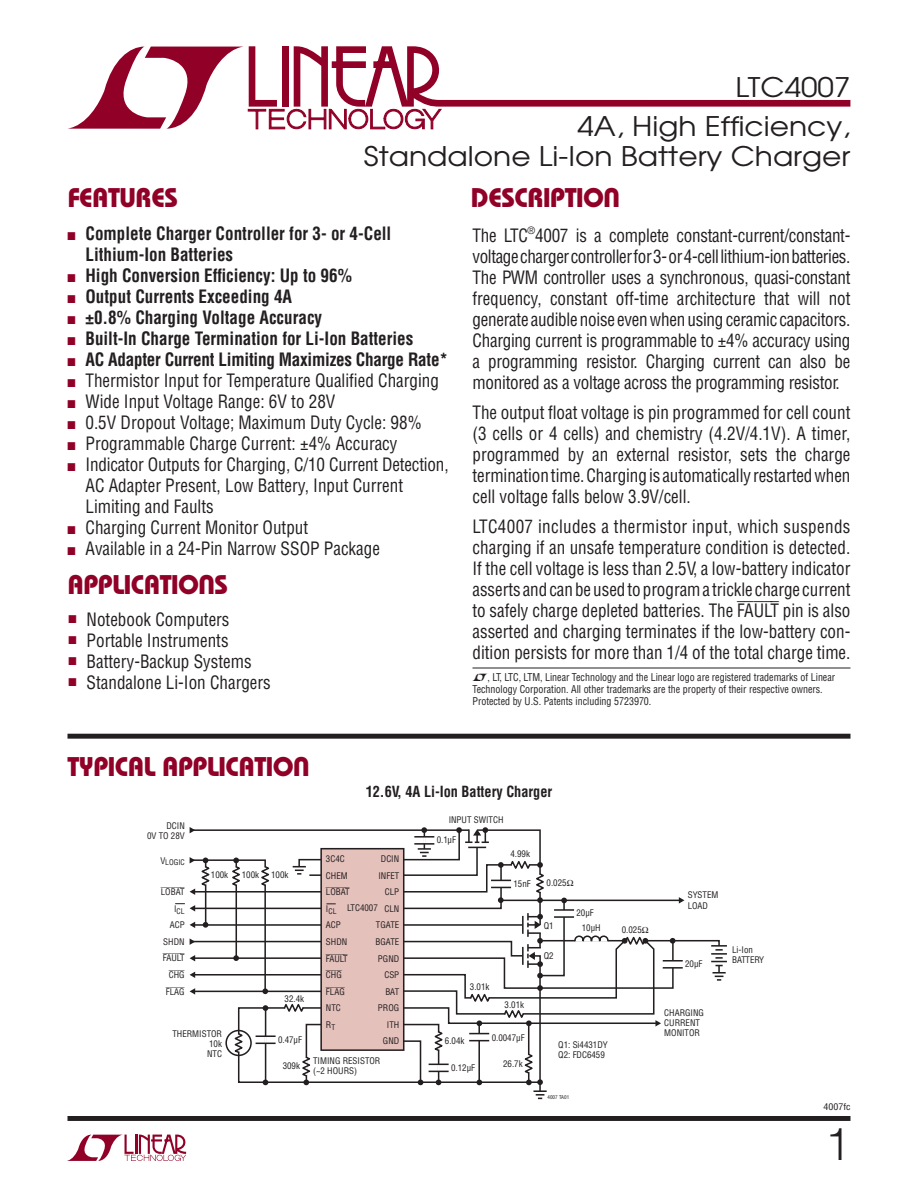
<style>
.page{position:relative;width:918px;height:1188px;background:#fff}
.page>*{position:absolute;margin:0;border:0;box-sizing:border-box;transform-origin:0 0}
.t1{font:300 45px "Helvetica";color:#231f20}
.t2{font:27px/30px "Avant Garde";color:#231f20;text-align:right;scale:1.1 1}
.t3{font:27px "Linear Bauhaus";letter-spacing:-.02em;color:#900027}
.t4{font:18px/21px "Linear Helv Cond";color:#231f20;text-align:justify;scale:.95 1}
.t5{font:700 18px/21px "Linear Helv Cond";color:#231f20;scale:.95 1}
.t6{font:700 15px "Linear Helv Cond";color:#231f20;scale:.95 1}
.t7{font:10.5px/12px "Linear Helv Cond";color:#231f20;scale:.95 1}
.t8{font:9px "Linear Helv Cond";color:#231f20;scale:1.1 1}
.t9{font:8.85px/16.5px "Linear Helv Cond";color:#231f20}
.t10{font:8.85px/16.5px "Linear Helv Cond Ovr";color:#231f20}
.t11{font:7.65px "Linear Helv Cond";color:#231f20}
.t12{font:5.1px "Linear Helv Cond";color:#231f20}
.s1{color:#900027}
.s2{font-family:"Linear Helv Cond Ovr"}
</style>
<div class="page">
<svg style="left:67px;top:1135px;width:119px;height:26px"></svg>
<div style="left:68px;top:1116px;width:782px;height:5px;background:#231f20"></div>
<svg style="left:68px;top:46px;width:782px;height:83px"></svg>
<div style="left:68px;top:734px;width:782px;height:5px;background:#231f20"></div>
<svg style="left:175px;top:827px;width:552px;height:272px"></svg>
<hr style="left:472px;top:668px;width:378px;height:1px;background:#231f20">
<h2 class="t2" style="left:736px;top:75px;width:106px">LTC4007</h2>
<h2 class="t3" style="left:68px;top:188px;width:112px">FEATURES</h2>
<h2 class="t2" style="left:364px;top:114px;width:444px">4A, High Efficiency,<br>Standalone Li-Ion Battery Charger</h2>
<h2 class="t3" style="left:471px;top:188px;width:151px">DESCRIPTION</h2>
<p class="t5" style="left:85px;top:225px;width:324px;text-indent:-18px"><span class="s1">■</span> Complete Charger Controller for 3- or 4-Cell<br>Lithium-Ion Batteries</p>
<p class="t5" style="left:68px;top:267px;width:301px"><span class="s1">■</span> High Conversion Efficiency: Up to 96%</p>
<p class="t5" style="left:68px;top:288px;width:238px"><span class="s1">■</span> Output Currents Exceeding 4A</p>
<p class="t5" style="left:68px;top:309px;width:270px"><span class="s1">■</span> ±0.8% Charging Voltage Accuracy</p>
<p class="t5" style="left:68px;top:330px;width:366px"><span class="s1">■</span> Built-In Charge Termination for Li-Ion Batteries</p>
<p class="t5" style="left:68px;top:351px;width:402px"><span class="s1">■</span> AC Adapter Current Limiting Maximizes Charge Rate*</p>
<p class="t4" style="left:68px;top:372px;width:393px"><span class="s1">■</span> Thermistor Input for Temperature Qualified Charging</p>
<p class="t4" style="left:68px;top:393px;width:284px"><span class="s1">■</span> Wide Input Voltage Range: 6V to 28V</p>
<p class="t4" style="left:68px;top:414px;width:375px"><span class="s1">■</span> 0.5V Dropout Voltage; Maximum Duty Cycle: 98%</p>
<p class="t4" style="left:68px;top:435px;width:349px"><span class="s1">■</span> Programmable Charge Current: ±4% Accuracy</p>
<p class="t4" style="left:85px;top:456px;width:384px;text-align:left;text-indent:-18px"><span class="s1">■</span> Indicator Outputs for Charging, C/10 Current Detection,<br>AC Adapter Present, Low Battery, Input Current<br>Limiting and Faults</p>
<p class="t4" style="left:68px;top:519px;width:255px"><span class="s1">■</span> Charging Current Monitor Output</p>
<p class="t4" style="left:68px;top:540px;width:330px"><span class="s1">■</span> Available in a 24-Pin Narrow SSOP Package</p>
<h2 class="t3" style="left:68px;top:575px;width:162px">APPLICATIONS</h2>
<p class="t4" style="left:69px;top:611px;width:171px"><sup>■</sup> Notebook Computers</p>
<p class="t4" style="left:69px;top:632px;width:170px"><sup>■</sup> Portable Instruments</p>
<p class="t4" style="left:69px;top:653px;width:194px"><sup>■</sup> Battery-Backup Systems</p>
<p class="t4" style="left:69px;top:674px;width:214px"><sup>■</sup> Standalone Li-Ion Chargers</p>
<h2 class="t3" style="left:68px;top:756px;width:244px">TYPICAL APPLICATION</h2>
<p class="t4" style="left:472px;top:227px;width:399px">The LTC<sup>®</sup>4007 is a complete constant-current/constant&shy;voltage charger controller for 3- or 4-cell lithium-ion batteries.<br>The PWM controller uses a synchronous, quasi-constant frequency, constant off-time architecture that will not generate audible noise even when using ceramic capacitors.<br>Charging current is programmable to ±4% accuracy using a programming resistor. Charging current can also be monitored as a voltage across the programming resistor.</p>
<p class="t4" style="left:473px;top:404px;width:399px">The output float voltage is pin programmed for cell count (3 cells or 4 cells) and chemistry (4.2V/4.1V). A timer, programmed by an external resistor, sets the charge termination time. Charging is automatically restarted when cell voltage falls below 3.9V/cell.</p>
<p class="t4" style="left:473px;top:518px;width:399px">LTC4007 includes a thermistor input, which suspends charging if an unsafe temperature condition is detected.<br>If the cell voltage is less than 2.5V, a low-battery indicator asserts and can be used to program a trickle charge current to safely charge depleted batteries. The <span class="s2">FAULT</span> pin is also asserted and charging terminates if the low-battery con&shy;dition persists for more than 1/4 of the total charge time.</p>
<p class="t7" style="left:472px;top:673px;width:383px;text-indent:15px">, LT, LTC, LTM, Linear Technology and the Linear logo are registered trademarks of Linear<br>Technology Corporation. All other trademarks are the property of their respective owners.<br>Protected by U.S. Patents including 5723970.</p>
<p class="t6" style="left:366px;top:786px;width:198px">12.6V, 4A Li-Ion Battery Charger</p>
<p class="t9" style="left:147px;top:821px;width:39px;line-height:10.2px;text-align:right">DCIN<br>0V TO 28V</p>
<p class="t9" style="left:449px;top:812px;width:56px">INPUT SWITCH</p>
<p class="t9" style="left:437px;top:833px;width:21px">0.1μF</p>
<p class="t11" style="left:160px;top:860px;width:26px"><sup>V</sup>LOGIC</p>
<p class="t10" style="left:161px;top:884px;width:25px">LOBAT</p>
<p class="t11" style="left:174px;top:908px;width:12px"><sup>I</sup>CL</p>
<p class="t9" style="left:163px;top:918px;width:23px;text-align:right">ACP<br>SHDN</p>
<p class="t10" style="left:163px;top:950px;width:23px;text-align:right">FAULT<br>CHG<br>FLAG</p>
<p class="t9" style="left:211px;top:868px;width:19px">100k</p>
<p class="t9" style="left:242px;top:868px;width:19px">100k</p>
<p class="t9" style="left:271px;top:868px;width:19px">100k</p>
<p class="t9" style="left:285px;top:991px;width:21px">32.4k</p>
<p class="t9" style="left:207px;top:1029px;width:16px;line-height:10.2px;text-align:justify;text-indent:-35px">THERMISTOR 10k NTC</p>
<p class="t9" style="left:278px;top:1032px;width:26px">0.47μF</p>
<p class="t9" style="left:283px;top:1059px;width:19px">309k</p>
<p class="t9" style="left:326px;top:852px;width:23px">3C4C<br>CHEM</p>
<p class="t10" style="left:326px;top:884px;width:25px">LOBAT</p>
<p class="t11" style="left:326px;top:908px;width:12px"><sup>I</sup>CL</p>
<p class="t9" style="left:326px;top:918px;width:23px">ACP<br>SHDN</p>
<p class="t10" style="left:326px;top:950px;width:23px">FAULT<br>CHG<br>FLAG</p>
<p class="t9" style="left:326px;top:1001px;width:16px">NTC<br>R<sub>T</sub></p>
<p class="t9" style="left:375px;top:852px;width:25px;text-align:right">DCIN<br>INFET<br>CLP<br>CLN<br>TGATE<br>BGATE<br>PGND<br>CSP<br>BAT<br>PROG<br>ITH<br>GND</p>
<p class="t9" style="left:347px;top:901px;width:32px">LTC4007</p>
<p class="t9" style="left:313px;top:1057px;width:69px;line-height:10.2px">TIMING RESISTOR (~2 HOURS)</p>
<p class="t9" style="left:510px;top:847px;width:21px">4.99k</p>
<p class="t9" style="left:514px;top:877px;width:19px">15nF</p>
<p class="t9" style="left:470px;top:979px;width:21px">3.01k</p>
<p class="t9" style="left:505px;top:997px;width:21px">3.01k</p>
<p class="t9" style="left:445px;top:1034px;width:21px">6.04k</p>
<p class="t9" style="left:451px;top:1060px;width:26px">0.12μF</p>
<p class="t9" style="left:492px;top:1030px;width:34px">0.0047μF</p>
<p class="t9" style="left:503px;top:1057px;width:21px">26.7k</p>
<p class="t9" style="left:547px;top:876px;width:28px">0.025Ω</p>
<p class="t9" style="left:544px;top:919px;width:11px">Q1</p>
<p class="t9" style="left:544px;top:949px;width:11px">Q2</p>
<p class="t9" style="left:582px;top:907px;width:20px;line-height:14.9px;text-indent:-5px">20μF<br>10μH</p>
<p class="t9" style="left:558px;top:1040px;width:51px;line-height:10.2px">Q1: Si4431DY<br>Q2: FDC6459</p>
<p class="t9" style="left:622px;top:923px;width:28px">0.025Ω</p>
<p class="t9" style="left:688px;top:891px;width:32px;line-height:10.2px">SYSTEM<br>LOAD</p>
<p class="t9" style="left:685px;top:957px;width:19px">20μF</p>
<p class="t9" style="left:732px;top:946px;width:34px;line-height:10.2px">Li-Ion<br>BATTERY</p>
<p class="t9" style="left:664px;top:1009px;width:41px;line-height:10.2px">CHARGING<br>CURRENT<br>MONITOR</p>
<p class="t12" style="left:548px;top:1095px;width:23px">4007 TA01</p>
<p class="t8" style="left:824px;top:1104px;width:26px">4007fc</p>
<h1 class="t1" style="left:825px;top:1128px;width:27px">1</h1>
</div>
